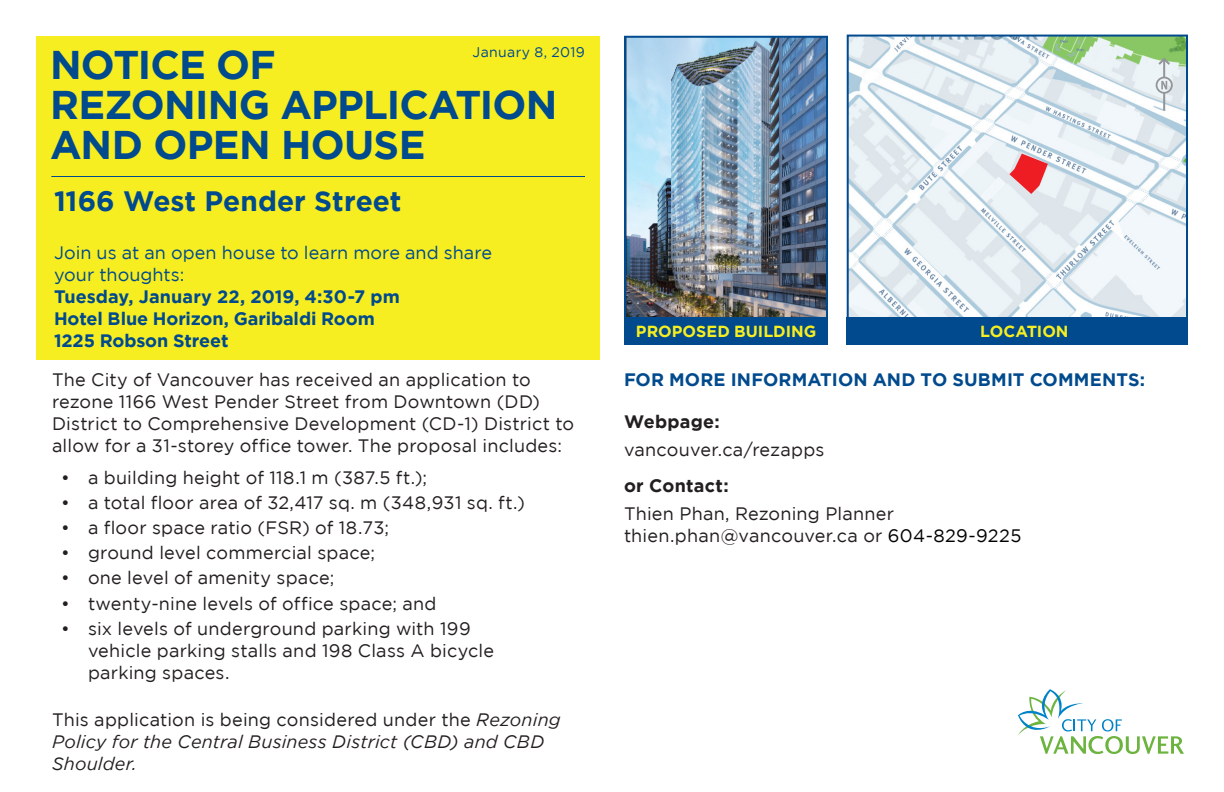
<style>
.page{position:relative;width:1224px;height:792px;background:#fff}
.page>*{position:absolute;margin:0;border:0;box-sizing:border-box;transform-origin:0 0}
.t1{font:700 40px/40px "Gotham";letter-spacing:-.02em;color:#004a8d}
.main_address{font:700 28px "Gotham";color:#004a8d}
.bullets{font:18px/22px "Gotham";letter-spacing:.01em;color:#231f20}
.main_address-2{font:700 18px/22px "Gotham";letter-spacing:-.005em;color:#004a8d}
.bullets-2{font:italic 18px/22px "Gotham";letter-spacing:.01em;color:#231f20}
.body_2{font:18px/22px "Gotham";letter-spacing:.015em;color:#231f20}
.H2-space{font:700 18px "Gotham";letter-spacing:.01em;color:#004a8d}
.intro_body{font:18px "Gotham";letter-spacing:.01em;color:#231f20}
.intro_body_bold{font:700 18px "Gotham";letter-spacing:.015em;color:#231f20}
.yellow_text_in_blue{font:700 16px "Gotham";color:#f7ee21}
.date__small_at_top{font:14px "Gotham";letter-spacing:.025em;color:#004a8d}
.s1{font-weight:400}
.s2{font-style:normal}
.s3{color:#000}
</style>
<div class="page">
<div style="left:36px;top:36px;width:564px;height:324px;background:#f7ee21"></div>
<svg style="left:1017px;top:689px;width:167px;height:65px"></svg>
<hr style="left:51px;top:176px;width:534px;height:1px;background:#004a8d">
<img style="left:627px;top:39px;width:198px;height:279px">
<div style="left:624px;top:36px;width:204px;height:309px;border:2px solid #004a8d"></div>
<img style="left:850px;top:38px;width:335px;height:280px">
<div style="left:847px;top:35px;width:341px;height:308px;border:2px solid #004a8d"></div>
<div style="left:624px;top:318px;width:204px;height:27px;background:#004a8d"></div>
<div style="left:847px;top:318px;width:341px;height:27px;background:#004a8d"></div>
<svg style="left:1156px;top:58px;width:17px;height:53px"></svg>
<svg style="left:1008px;top:152px;width:41px;height:43px;background:#e7868b"></svg>
<p class="date__small_at_top" style="left:473px;top:44px;width:114px">January 8, 2019</p>
<h1 class="t1" style="left:50px;top:44px;width:509px">NOTICE OF<br>REZONING APPLICATION<br>AND OPEN HOUSE</h1>
<p class="main_address" style="left:54px;top:185px;width:349px">1166 West Pender Street</p>
<p class="main_address-2" style="left:54px;top:241px;width:440px"><span class="s1">Join us at an open house to learn more and share your thoughts:<br></span>Tuesday, January 22, 2019, 4:30-7 pm<br>Hotel Blue Horizon, Garibaldi Room<br>1225 Robson Street</p>
<p class="bullets" style="left:52px;top:368px;width:524px">The City of Vancouver has received an application to rezone 1166 West Pender Street from Downtown (DD)<br>District to Comprehensive Development (CD-1) District to allow for a 31-storey office tower. The proposal includes:</p>
<p class="bullets" style="left:61px;top:466px;width:368px">• a building height of 118.1 m (387.5 ft.);</p>
<p class="bullets" style="left:61px;top:491px;width:465px">• a total floor area of 32,417 sq. m (348,931 sq. ft.)</p>
<p class="bullets" style="left:61px;top:516px;width:330px">• a floor space ratio (FSR) of 18.73;</p>
<p class="bullets" style="left:61px;top:542px;width:316px">• ground level commercial space;</p>
<p class="bullets" style="left:61px;top:567px;width:275px">• one level of amenity space;</p>
<p class="bullets" style="left:61px;top:592px;width:377px">• twenty-nine levels of office space; and</p>
<p class="bullets" style="left:88px;top:617px;width:408px;text-indent:-27px">• six levels of underground parking with 199 vehicle parking stalls and 198 Class A bicycle parking spaces.</p>
<p class="bullets-2" style="left:52px;top:709px;width:510px"><span class="s2">This application is being considered under the</span> Rezoning<br>Policy for the Central Business District (CBD) and CBD<br>Shoulder.</p>
<p class="yellow_text_in_blue" style="left:636px;top:322px;width:182px">PROPOSED BUILDING</p>
<p class="yellow_text_in_blue" style="left:980px;top:322px;width:90px">LOCATION</p>
<p class="H2-space" style="left:624px;top:369px;width:523px">FOR MORE INFORMATION AND TO SUBMIT COMMENTS:</p>
<p class="intro_body_bold" style="left:624px;top:411px;width:97px">Webpage:</p>
<p class="intro_body" style="left:624px;top:439px;width:202px">vancouver.ca/rezapps</p>
<p class="intro_body_bold" style="left:624px;top:475px;width:106px">or Contact:</p>
<p class="body_2" style="left:624px;top:502px;width:399px">Thien Phan, Rezoning Planner thien.phan@vancouver.ca or <span class="s3">604-829-9225</span></p>
</div>
